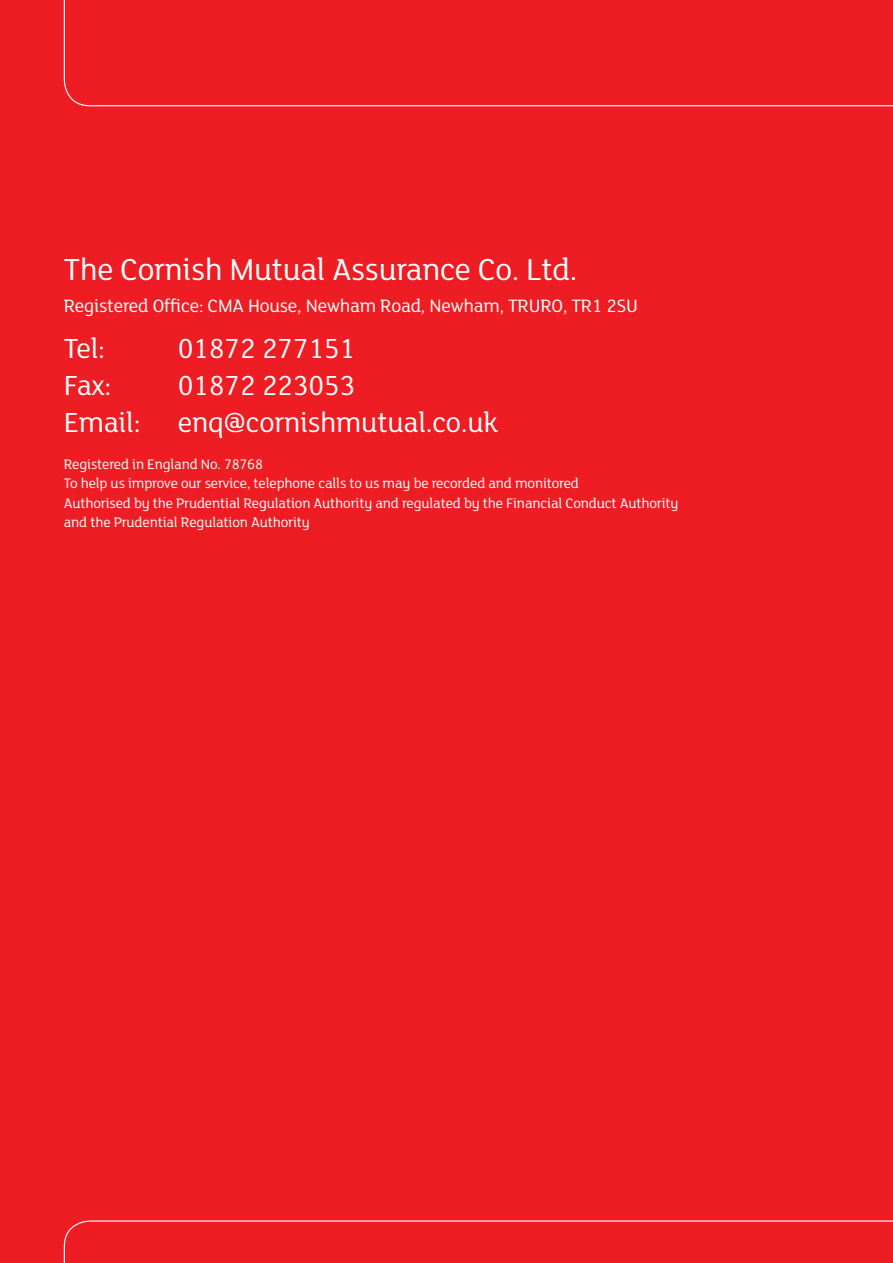
<style>
.page{position:relative;width:893px;height:1263px;background:#ee1d23}
.page>*{position:absolute;margin:0;border:0;box-sizing:border-box;transform-origin:0 0}
.t1{font:33px "FS Lola";letter-spacing:-.01em;color:#fff}
.t2{font:30px/37.2px "FS Lola";letter-spacing:-.01em;color:#fff}
.t3{font:19.5px "FS Lola";letter-spacing:-.01em;color:#fff}
.t4{font:15px/19.5px "FS Lola";letter-spacing:-.01em;color:#fff}
</style>
<div class="page">
<svg style="left:64px;top:0;width:829px;height:106px"></svg>
<svg style="left:64px;top:1220px;width:829px;height:43px"></svg>
<h1 class="t1" style="left:64px;top:247px;width:515px">The Cornish Mutual Assurance Co. Ltd.</h1>
<h3 class="t3" style="left:64px;top:293px;width:576px">Registered Office: CMA House, Newham Road, Newham, TRURO, TR1 2SU</h3>
<h2 class="t2" style="left:64px;top:328px;width:43px">Tel:</h2>
<h2 class="t2" style="left:178px;top:328px;width:179px">01872 277151</h2>
<h2 class="t2" style="left:64px;top:366px;width:49px">Fax:</h2>
<h2 class="t2" style="left:64px;top:366px;width:436px;text-indent:114px">01872 223053<br>Email: enq@cornishmutual.co.uk</h2>
<p class="t4" style="left:64px;top:454px;width:616px">Registered in England No. 78768<br>To help us improve our service, telephone calls to us may be recorded and monitored<br>Authorised by the Prudential Regulation Authority and regulated by the Financial Conduct Authority and the Prudential Regulation Authority</p>
</div>
